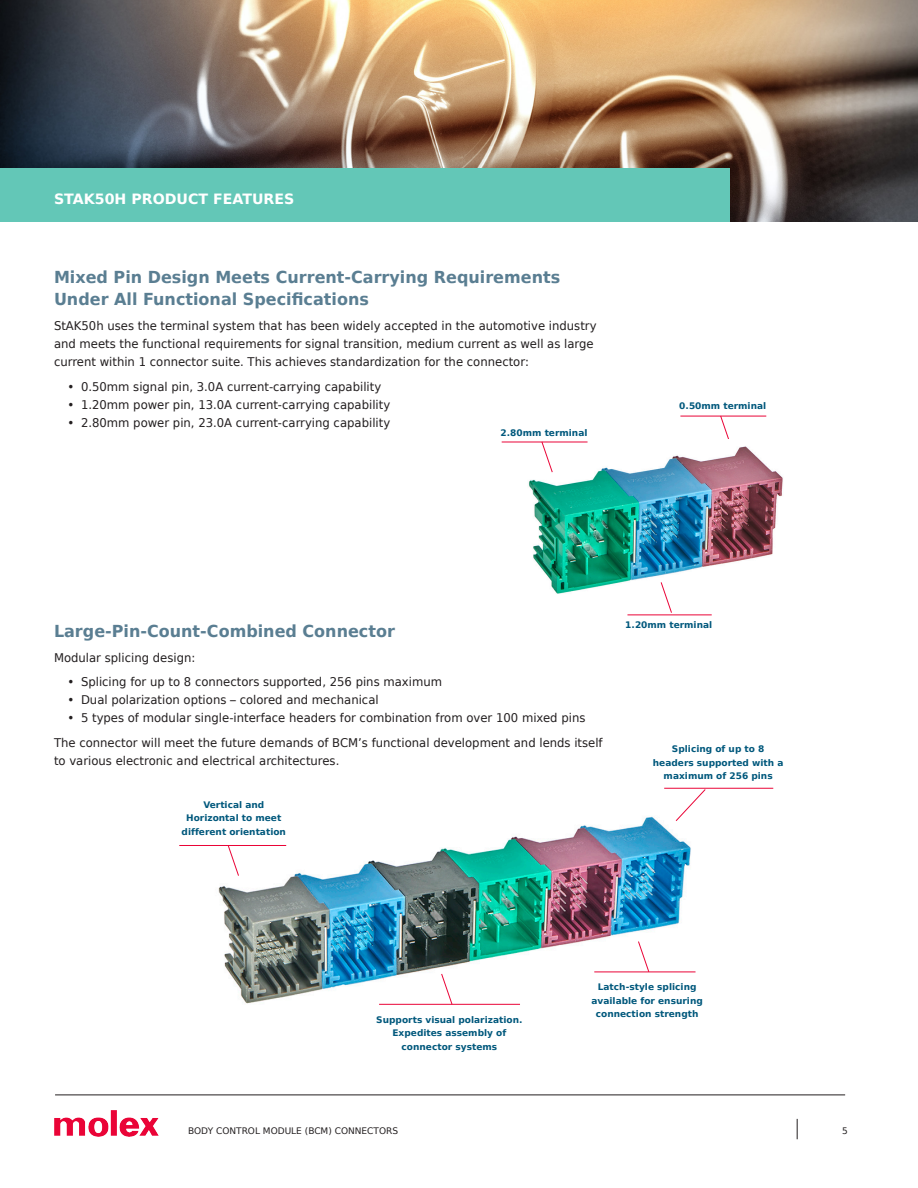
<style>
.page{position:relative;width:918px;height:1188px;background:#fff}
.page>*{position:absolute;margin:0;border:0;box-sizing:border-box;transform-origin:0 0}
.t1{font:700 16.5px/22.5px "Bitstream Vera Sans";color:#5a7e92}
.t2{font:700 14.25px "Bitstream Vera Sans";color:#fff}
.t3{font:12px/18px "Bitstream Vera Sans";color:#231f20}
.t4{font:700 9px/13.5px "Bitstream Vera Sans";color:#00587c;text-align:center}
.t5{font:9px "Bitstream Vera Sans";color:#231f20}
</style>
<div class="page">
<img style="left:55px;top:1110px;width:103px;height:26px">
<svg style="left:797px;top:1119px;width:1px;height:20px"></svg>
<hr style="left:55px;top:1095px;width:790px;height:1px;background:#231f20">
<img style="left:0;top:0;width:918px;height:222px">
<div style="left:0;top:168px;width:730px;height:54px;background:#63c7b7"></div>
<hr style="left:680px;top:416px;width:86px;height:1px;background:#ea0437">
<svg style="left:720px;top:415px;width:11px;height:24px"></svg>
<img style="left:518px;top:441px;width:265px;height:153px">
<hr style="left:627px;top:615px;width:85px;height:1px;background:#ea0437">
<svg style="left:661px;top:582px;width:11px;height:31px"></svg>
<hr style="left:502px;top:442px;width:86px;height:1px;background:#ea0437">
<svg style="left:541px;top:441px;width:12px;height:32px"></svg>
<img style="left:218px;top:816px;width:478px;height:188px">
<hr style="left:664px;top:788px;width:109px;height:1px;background:#ea0437">
<svg style="left:676px;top:789px;width:30px;height:32px"></svg>
<hr style="left:594px;top:972px;width:102px;height:1px;background:#ea0437">
<svg style="left:638px;top:941px;width:11px;height:31px"></svg>
<hr style="left:379px;top:1004px;width:141px;height:1px;background:#ea0437">
<svg style="left:441px;top:973px;width:11px;height:32px"></svg>
<hr style="left:179px;top:845px;width:107px;height:1px;background:#ea0437">
<svg style="left:228px;top:846px;width:11px;height:30px"></svg>
<p class="t2" style="left:54px;top:191px;width:242px">STAK50H PRODUCT FEATURES</p>
<p class="t1" style="left:54px;top:266px;width:508px">Mixed Pin Design Meets Current-Carrying Requirements<br>Under All Functional Specifications</p>
<p class="t3" style="left:54px;top:317px;width:544px">StAK50h uses the terminal system that has been widely accepted in the automotive industry and meets the functional requirements for signal transition, medium current as well as large current within 1 connector suite. This achieves standardization for the connector:</p>
<p class="t3" style="left:68px;top:377px;width:315px">• 0.50mm signal pin, 3.0A current-carrying capability</p>
<p class="t3" style="left:68px;top:395px;width:324px">• 1.20mm power pin, 13.0A current-carrying capability</p>
<p class="t3" style="left:68px;top:413px;width:324px">• 2.80mm power pin, 23.0A current-carrying capability</p>
<p class="t4" style="left:501px;top:426px;width:88px">2.80mm terminal</p>
<p class="t4" style="left:679px;top:399px;width:88px">0.50mm terminal</p>
<p class="t4" style="left:625px;top:619px;width:88px">1.20mm terminal</p>
<p class="t1" style="left:54px;top:620px;width:342px">Large-Pin-Count-Combined Connector</p>
<p class="t3" style="left:54px;top:648px;width:143px">Modular splicing design:</p>
<p class="t3" style="left:68px;top:673px;width:376px">• Splicing for up to 8 connectors supported, 256 pins maximum</p>
<p class="t3" style="left:68px;top:691px;width:313px">• Dual polarization options – colored and mechanical</p>
<p class="t3" style="left:68px;top:709px;width:519px">• 5 types of modular single-interface headers for combination from over 100 mixed pins</p>
<p class="t3" style="left:54px;top:734px;width:550px">The connector will meet the future demands of BCM’s functional development and lends itself to various electronic and electrical architectures.</p>
<p class="t4" style="left:653px;top:742px;width:132px">Splicing of up to 8 headers supported with a maximum of 256 pins</p>
<p class="t4" style="left:182px;top:798px;width:106px">Vertical and<br>Horizontal to meet different orientation</p>
<p class="t4" style="left:376px;top:1013px;width:148px">Supports visual polarization.<br>Expedites assembly of connector systems</p>
<p class="t4" style="left:592px;top:981px;width:113px">Latch-style splicing available for ensuring connection strength</p>
<p class="t5" style="left:188px;top:1125px;width:211px">BODY CONTROL MODULE (BCM) CONNECTORS</p>
<p class="t5" style="left:842px;top:1126px;width:7px">5</p>
</div>
